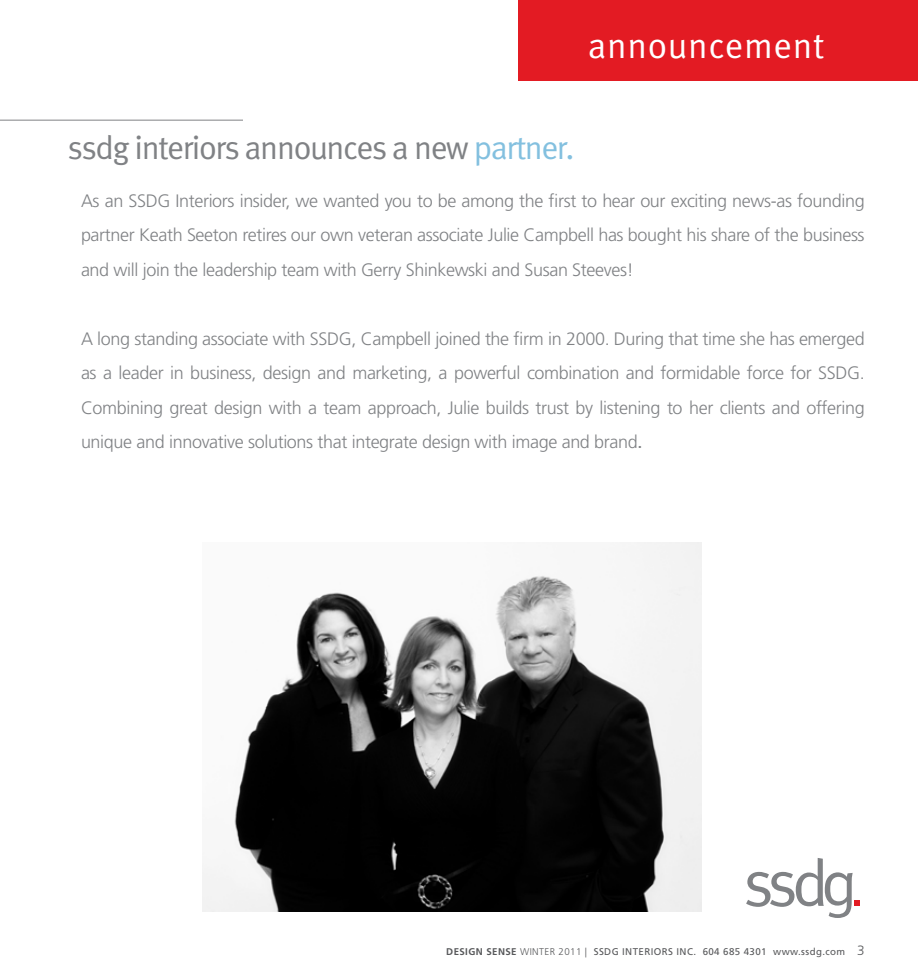
<style>
.page{position:relative;width:918px;height:972px;background:#fff}
.page>*{position:absolute;margin:0;border:0;box-sizing:border-box;transform-origin:0 0}
.t1{font:36px "Meta Normal";letter-spacing:.02em;color:#fff}
.t2{font:33px "Meta Normal";letter-spacing:-.04em;color:#808285}
.t3{font:300 18px/34.5px "Frutiger LT Std";letter-spacing:-.02em;color:#808285;text-align:justify}
.t4{font:9.75px "Frutiger LT Std";letter-spacing:.04em;color:#58595b}
.s1{color:#83c0df}
.s2{font-weight:400}
.s3{font-weight:700}
.s4{font-weight:300}
.s5{font-weight:300;font-size:13.5px}
</style>
<div class="page">
<div style="left:518px;top:0;width:400px;height:81px;background:#e31b23"></div>
<hr style="left:0;top:120px;width:243px;height:1px;background:#808285">
<img style="left:202px;top:542px;width:500px;height:370px">
<svg style="left:746px;top:858px;width:114px;height:60px"></svg>
<h1 class="t1" style="left:588px;top:24px;width:238px">announcement</h1>
<h2 class="t2" style="left:68px;top:129px;width:508px">ssdg interiors announces a new <span class="s1">partner.</span></h2>
<p class="t3" style="left:81px;top:184px;width:785px">As an SSDG Interiors insider, we wanted you to be among the first to hear our exciting news-as founding partner Keath Seeton retires our own veteran associate Julie Campbell has bought his share of the business and will join the leadership team with Gerry Shinkewski and Susan Steeves!</p>
<p class="t3" style="left:81px;top:322px;width:785px">A long standing associate with SSDG, Campbell joined the firm in 2000. During that time she has emerged as a leader in business, design and marketing, a powerful combination and formidable force for SSDG.<br>Combining great design with a team approach, Julie builds trust by listening to her clients and offering unique and innovative solutions that integrate design with image and brand<span class="s2">.</span></p>
<p class="t4" style="left:446px;top:945px;width:420px"><span class="s3">DESIGN SENSE</span> <span class="s4">WINTER 2011 |</span> SSDG INTERIORS INC. 604 685 4301 www.ssdg.com <span class="s5">3</span></p>
</div>
